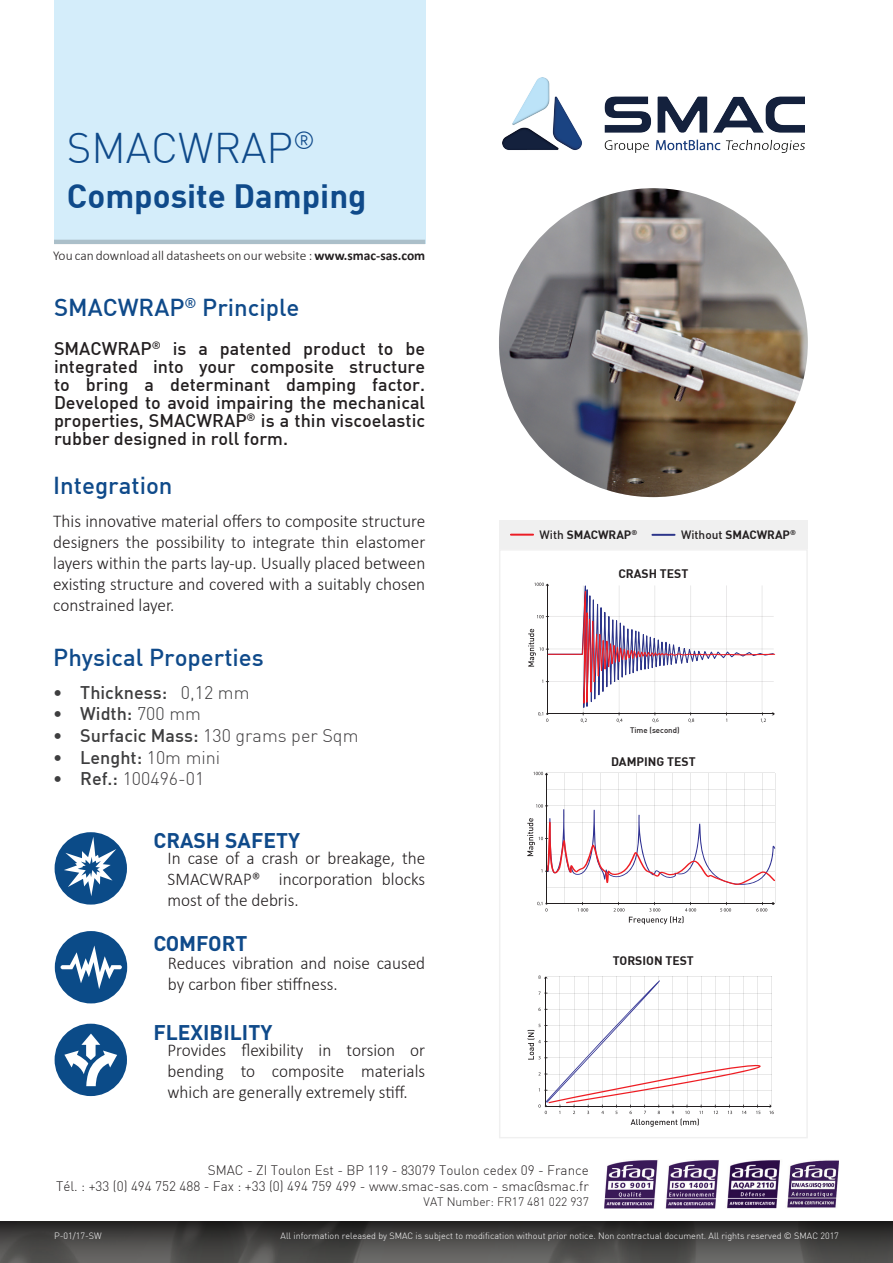
<style>
.page{position:relative;width:893px;height:1263px;background:#fff}
.page>*{position:absolute;margin:0;border:0;box-sizing:border-box;transform-origin:0 0}
.t1{font:300 42px "DIN";color:#0f4a8a}
.t2{font:700 33px "DIN";color:#0f4a8a}
.t3{font:500 24px "DIN";color:#0f4a8a}
.t4{font:700 21px "DIN Pro";color:#0f4a8a}
.t5{font:300 18px/21px "Calibri";color:#231f20;text-align:justify;scale:.96 1}
.t6{font:500 18px/18px "DIN";color:#231f20;text-align:justify}
.t7{font:500 18px "DIN";color:#3e3e3f}
.t8{font:300 18px "DIN";color:#413f41}
.t9{font:300 13.5px/16.2px "DIN";color:#231f20;text-align:right}
.t10{font:300 13.5px "Calibri";color:#231f20}
.t11{font:700 12.15px "DIN";color:#231f20}
.t12{font:300 12px "DIN";color:#231f20}
.t13{font:700 11.85px "DIN";color:#231f20}
.t14{font:300 9px "DIN";color:#fff}
.t15{font:500 7.8px "DIN";color:#231f20}
.s1{font-weight:700}
.s2{font-weight:300}
.s3{font-weight:300;color:#413f41}
.s4{font-weight:500;color:#3e3e3f}
.s5{font-weight:500}
</style>
<div class="page">
<svg style="left:534px;top:583px;width:13px;height:3px"></svg>
<svg style="left:537px;top:615px;width:10px;height:3px"></svg>
<svg style="left:538px;top:712px;width:9px;height:10px"></svg>
<svg style="left:528px;top:629px;width:19px;height:38px"></svg>
<svg style="left:547px;top:583px;width:229px;height:193px"></svg>
<svg style="left:617px;top:712px;width:5px;height:11px"></svg>
<svg style="left:652px;top:712px;width:6px;height:11px"></svg>
<svg style="left:581px;top:712px;width:6px;height:11px"></svg>
<svg style="left:688px;top:712px;width:6px;height:11px"></svg>
<svg style="left:761px;top:712px;width:5px;height:11px"></svg>
<div style="left:499px;top:521px;width:309px;height:28px;background:#f0f0f0"></div>
<img style="left:499px;top:188px;width:309px;height:309px">
<div style="left:54px;top:0;width:371px;height:244px;background:#d4edfa"></div>
<svg style="left:0;top:1221px;width:893px;height:42px;background:#444342"></svg>
<hr style="left:54px;top:240px;width:371px;height:4px;background:#abbfc9">
<img style="left:502px;top:77px;width:302px;height:76px">
<img style="left:605px;top:1160px;width:234px;height:49px">
<hr style="left:652px;top:534px;width:23px;height:2px;background:#2c358a">
<hr style="left:511px;top:534px;width:22px;height:2px;background:#ec1d25">
<div style="left:55px;top:832px;width:72px;height:72px;background:#0b4b88;border-radius:50%"></div>
<svg style="left:64px;top:837px;width:52px;height:59px"></svg>
<div style="left:55px;top:1024px;width:72px;height:72px;background:#0b4b88;border-radius:50%"></div>
<svg style="left:64px;top:1033px;width:53px;height:53px"></svg>
<div style="left:55px;top:931px;width:72px;height:72px;background:#0b4b88;border-radius:50%"></div>
<svg style="left:61px;top:945px;width:61px;height:44px"></svg>
<hr style="left:548px;top:616px;width:226px;height:1px;background:#231f20">
<hr style="left:548px;top:681px;width:226px;height:1px;background:#231f20">
<hr style="left:548px;top:649px;width:226px;height:1px;background:#231f20">
<hr style="left:583px;top:585px;width:1px;height:128px;background:#231f20">
<hr style="left:690px;top:585px;width:1px;height:128px;background:#231f20">
<hr style="left:654px;top:585px;width:1px;height:128px;background:#231f20">
<hr style="left:762px;top:585px;width:1px;height:128px;background:#231f20">
<hr style="left:619px;top:585px;width:1px;height:128px;background:#231f20">
<hr style="left:726px;top:585px;width:1px;height:128px;background:#231f20">
<hr style="left:546px;top:772px;width:229px;height:1px;background:#231f20">
<hr style="left:546px;top:789px;width:229px;height:1px;background:#231f20">
<hr style="left:546px;top:887px;width:229px;height:1px;background:#231f20">
<hr style="left:564px;top:773px;width:1px;height:129px;background:#231f20">
<hr style="left:600px;top:773px;width:1px;height:129px;background:#231f20">
<hr style="left:582px;top:773px;width:1px;height:129px;background:#231f20">
<hr style="left:618px;top:773px;width:1px;height:129px;background:#231f20">
<hr style="left:636px;top:773px;width:1px;height:129px;background:#231f20">
<hr style="left:654px;top:773px;width:1px;height:129px;background:#231f20">
<hr style="left:672px;top:773px;width:1px;height:129px;background:#231f20">
<hr style="left:690px;top:773px;width:1px;height:129px;background:#231f20">
<hr style="left:708px;top:773px;width:1px;height:129px;background:#231f20">
<hr style="left:726px;top:773px;width:1px;height:129px;background:#231f20">
<hr style="left:744px;top:773px;width:1px;height:129px;background:#231f20">
<hr style="left:762px;top:773px;width:1px;height:129px;background:#231f20">
<hr style="left:775px;top:773px;width:1px;height:129px;background:#231f20">
<hr style="left:546px;top:774px;width:1px;height:129px;background:#231f20">
<hr style="left:546px;top:903px;width:228px;height:1px;background:#231f20">
<svg style="left:533px;top:772px;width:15px;height:3px"></svg>
<svg style="left:537px;top:902px;width:11px;height:9px"></svg>
<svg style="left:577px;top:902px;width:11px;height:9px"></svg>
<svg style="left:720px;top:902px;width:11px;height:9px"></svg>
<svg style="left:756px;top:902px;width:19px;height:9px"></svg>
<svg style="left:527px;top:804px;width:248px;height:81px"></svg>
<svg style="left:614px;top:902px;width:82px;height:22px"></svg>
<hr style="left:546px;top:976px;width:226px;height:1px;background:#231f20">
<hr style="left:546px;top:993px;width:226px;height:1px;background:#231f20">
<hr style="left:546px;top:1009px;width:226px;height:1px;background:#231f20">
<hr style="left:546px;top:1025px;width:226px;height:1px;background:#231f20">
<hr style="left:546px;top:1041px;width:226px;height:1px;background:#231f20">
<hr style="left:546px;top:1057px;width:226px;height:1px;background:#231f20">
<hr style="left:546px;top:1074px;width:226px;height:1px;background:#231f20">
<hr style="left:546px;top:1090px;width:226px;height:1px;background:#231f20">
<hr style="left:772px;top:976px;width:1px;height:129px;background:#231f20">
<hr style="left:546px;top:1106px;width:225px;height:1px;background:#231f20">
<svg style="left:769px;top:1105px;width:5px;height:9px"></svg>
<svg style="left:527px;top:975px;width:234px;height:152px"></svg>
<h1 class="t1" style="left:67px;top:122px;width:249px">SMACWRAP<sup>®</sup></h1>
<h2 class="t2" style="left:67px;top:175px;width:301px">Composite Damping</h2>
<p class="t10" style="left:53px;top:247px;width:373px">You can download all datasheets on our website : <span class="s1">www.smac-sas.com</span></p>
<h3 class="t3" style="left:54px;top:292px;width:247px">SMACWRAP<sup>®</sup> Principle</h3>
<p class="t6" style="left:54px;top:339px;width:373px">SMACWRAP<sup>®</sup> is a patented product to be integrated into your composite structure to bring a determinant damping factor.<br>Developed to avoid impairing the mechanical properties, SMACWRAP<sup>®</sup> is a thin viscoelastic rubber designed in roll form.</p>
<h3 class="t3" style="left:53px;top:470px;width:121px">Integration</h3>
<p class="t5" style="left:53px;top:510px;width:389px">This innovative material offers to composite structure designers the possibility to integrate thin elastomer layers within the parts lay-up. Usually placed between existing structure and covered with a suitably chosen constrained layer.</p>
<h3 class="t3" style="left:53px;top:642px;width:212px">Physical Properties</h3>
<p class="t7" style="left:53px;top:681px;width:198px">• Thickness: <span class="s2">0,12 mm</span></p>
<p class="t7" style="left:53px;top:702px;width:149px">• Width: <span class="s2">700 mm</span></p>
<p class="t7" style="left:53px;top:724px;width:307px">• Surfacic Mass: <span class="s3">130 grams per Sqm</span></p>
<p class="t7" style="left:53px;top:746px;width:169px">• Lenght: <span class="s3">10m mini</span></p>
<p class="t8" style="left:53px;top:768px;width:153px"><span class="s4">• Ref.:</span> 100496-01</p>
<p class="t4" style="left:153px;top:826px;width:148px">CRASH SAFETY</p>
<p class="t5" style="left:168px;top:848px;width:270px">In case of a crash or breakage, the SMACWRAP® incorporation blocks most of the debris.</p>
<p class="t4" style="left:153px;top:929px;width:96px">COMFORT</p>
<p class="t5" style="left:168px;top:952px;width:270px">Reduces vibration and noise caused by carbon fiber stiffness.</p>
<p class="t4" style="left:153px;top:1018px;width:120px">FLEXIBILITY</p>
<p class="t5" style="left:168px;top:1039px;width:270px">Provides flexibility in torsion or bending to composite materials which are generally extremely stiff.</p>
<p class="t13" style="left:540px;top:526px;width:99px"><span class="s5">With</span> SMACWRAP<sup>®</sup></p>
<p class="t13" style="left:681px;top:527px;width:116px"><span class="s5">Without</span> SMACWRAP<sup>®</sup></p>
<p class="t11" style="left:618px;top:566px;width:71px">CRASH TEST</p>
<p class="t15" style="left:630px;top:725px;width:51px">Time (second)</p>
<p class="t11" style="left:611px;top:753px;width:86px">DAMPING TEST</p>
<p class="t11" style="left:613px;top:953px;width:83px">TORSION TEST</p>
<p class="t9" style="left:56px;top:1162px;width:534px">SMAC - ZI Toulon Est - BP 119 - 83079 Toulon cedex 09 - France<br>Tél. : +33 (0) 494 752 488 - Fax : +33 (0) 494 759 499 - www.smac-sas.com - smac@smac.fr</p>
<p class="t12" style="left:424px;top:1194px;width:167px">VAT Number: FR17 481 022 937</p>
<p class="t14" style="left:54px;top:1230px;width:49px">P-01/17-SW</p>
<p class="t14" style="left:281px;top:1230px;width:560px">All information released by SMAC is subject to modification without prior notice. Non contractual document. All rights reserved © SMAC 2017</p>
</div>
